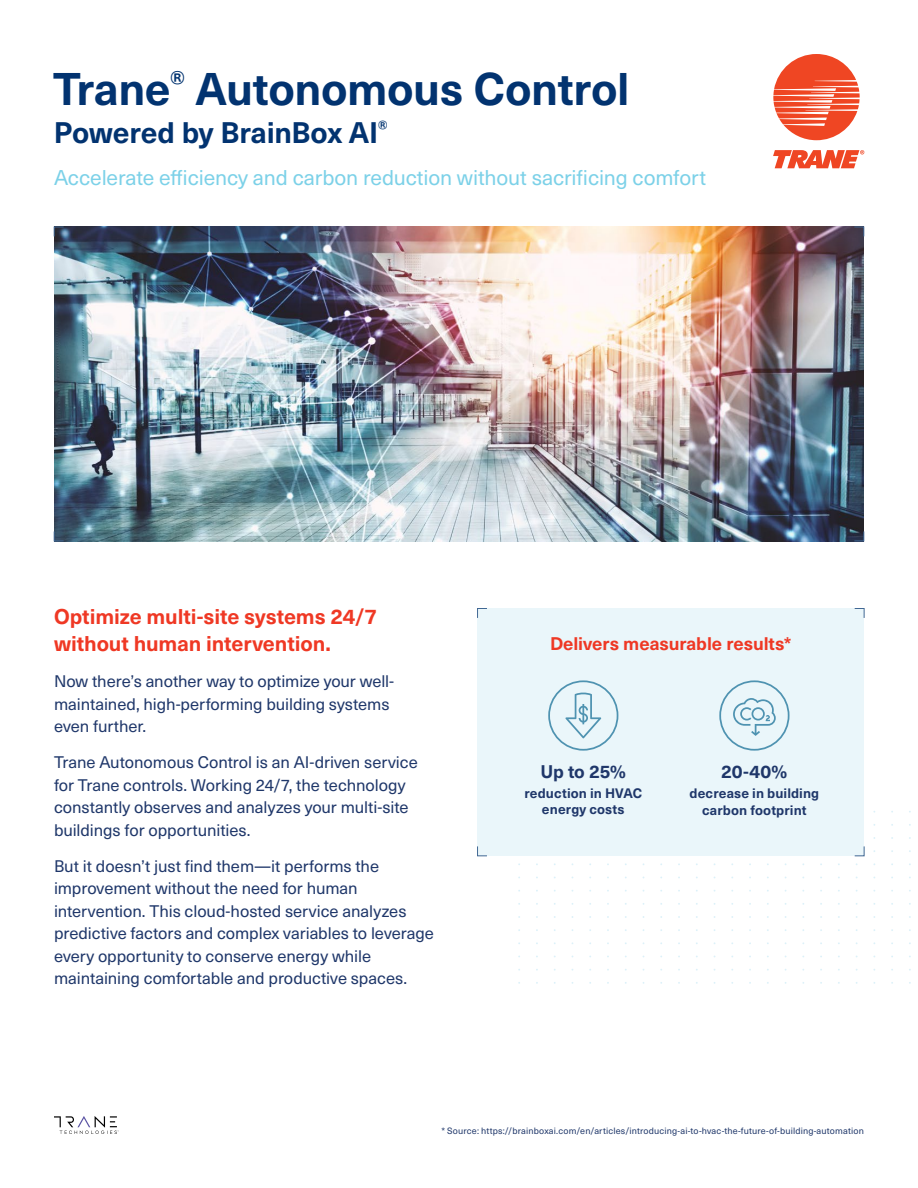
<style>
.page{position:relative;width:918px;height:1188px;background:#fff}
.page>*{position:absolute;margin:0;border:0;box-sizing:border-box;transform-origin:0 0}
.t1{font:700 45px "Neue Haas Unica W1 G";letter-spacing:-.01em;color:#023370}
.t2{font:700 29.25px "Neue Haas Unica W1 G";letter-spacing:-.005em;color:#023370}
.t3{font:21px "Neue Haas Unica W1 G";letter-spacing:-.01em;color:#7cd1e8}
.t4{font:700 21px/27px "Neue Haas Unica W1 G";letter-spacing:-.005em;color:#ef3824}
.t5{font:700 18px "Neue Haas Unica W1 G";letter-spacing:-.005em;color:#ef3824}
.t6{font:700 18px "Neue Haas Unica W1 G";letter-spacing:-.01em;color:#1f376a}
.t7{font:16.5px/22.5px "Neue Haas Unica W1 G";letter-spacing:-.005em;color:#1f376a}
.t8{font:700 13.5px/16.5px "Neue Haas Unica W1 G";letter-spacing:.01em;color:#1f376a;text-align:center}
.t9{font:9px "Neue Haas Unica W1 G";letter-spacing:.02em;color:#1f376a}
</style>
<div class="page">
<div style="left:477px;top:608px;width:387px;height:248px;background:#eaf6fa"></div>
<svg style="left:854px;top:608px;width:11px;height:10px"></svg>
<svg style="left:719px;top:680px;width:71px;height:71px"></svg>
<svg style="left:548px;top:680px;width:70px;height:71px"></svg>
<img style="left:54px;top:227px;width:810px;height:314px">
<svg style="left:854px;top:227px;width:10px;height:10px"></svg>
<svg style="left:54px;top:227px;width:10px;height:10px"></svg>
<svg style="left:54px;top:531px;width:10px;height:10px"></svg>
<svg style="left:854px;top:531px;width:10px;height:10px"></svg>
<svg style="left:477px;top:608px;width:10px;height:10px"></svg>
<svg style="left:854px;top:846px;width:11px;height:10px"></svg>
<svg style="left:477px;top:846px;width:10px;height:10px"></svg>
<svg style="left:773px;top:150px;width:86px;height:18px"></svg>
<svg style="left:860px;top:150px;width:4px;height:4px"></svg>
<svg style="left:773px;top:54px;width:87px;height:86px"></svg>
<svg style="left:54px;top:1116px;width:65px;height:18px"></svg>
<h1 class="t1" style="left:53px;top:55px;width:578px">Trane<sup>®</sup> Autonomous Control</h1>
<h2 class="t2" style="left:54px;top:110px;width:336px">Powered by BrainBox AI<sup>®</sup></h2>
<p class="t3" style="left:54px;top:162px;width:654px">Accelerate efficiency and carbon reduction without sacrificing comfort</p>
<p class="t4" style="left:54px;top:602px;width:325px">Optimize multi-site systems 24/7 without human intervention.</p>
<p class="t7" style="left:54px;top:669px;width:342px">Now there’s another way to optimize your well&shy;maintained, high-performing building systems even further.</p>
<p class="t7" style="left:54px;top:750px;width:365px">Trane Autonomous Control is an AI-driven service for Trane controls. Working 24/7, the technology constantly observes and analyzes your multi-site buildings for opportunities.</p>
<p class="t7" style="left:54px;top:854px;width:381px">But it doesn’t just find them—it performs the improvement without the need for human intervention. This cloud-hosted service analyzes predictive factors and complex variables to leverage every opportunity to conserve energy while maintaining comfortable and productive spaces.</p>
<p class="t5" style="left:550px;top:630px;width:243px">Delivers measurable results*</p>
<p class="t6" style="left:540px;top:757px;width:87px">Up to 25%</p>
<p class="t8" style="left:524px;top:784px;width:119px">reduction in HVAC energy costs</p>
<p class="t6" style="left:721px;top:758px;width:68px">20-40%</p>
<p class="t8" style="left:690px;top:784px;width:131px">decrease in building carbon footprint</p>
<p class="t9" style="left:441px;top:1124px;width:424px">* Source: https://brainboxai.com/en/articles/introducing-ai-to-hvac-the-future-of-building-automation</p>
</div>
